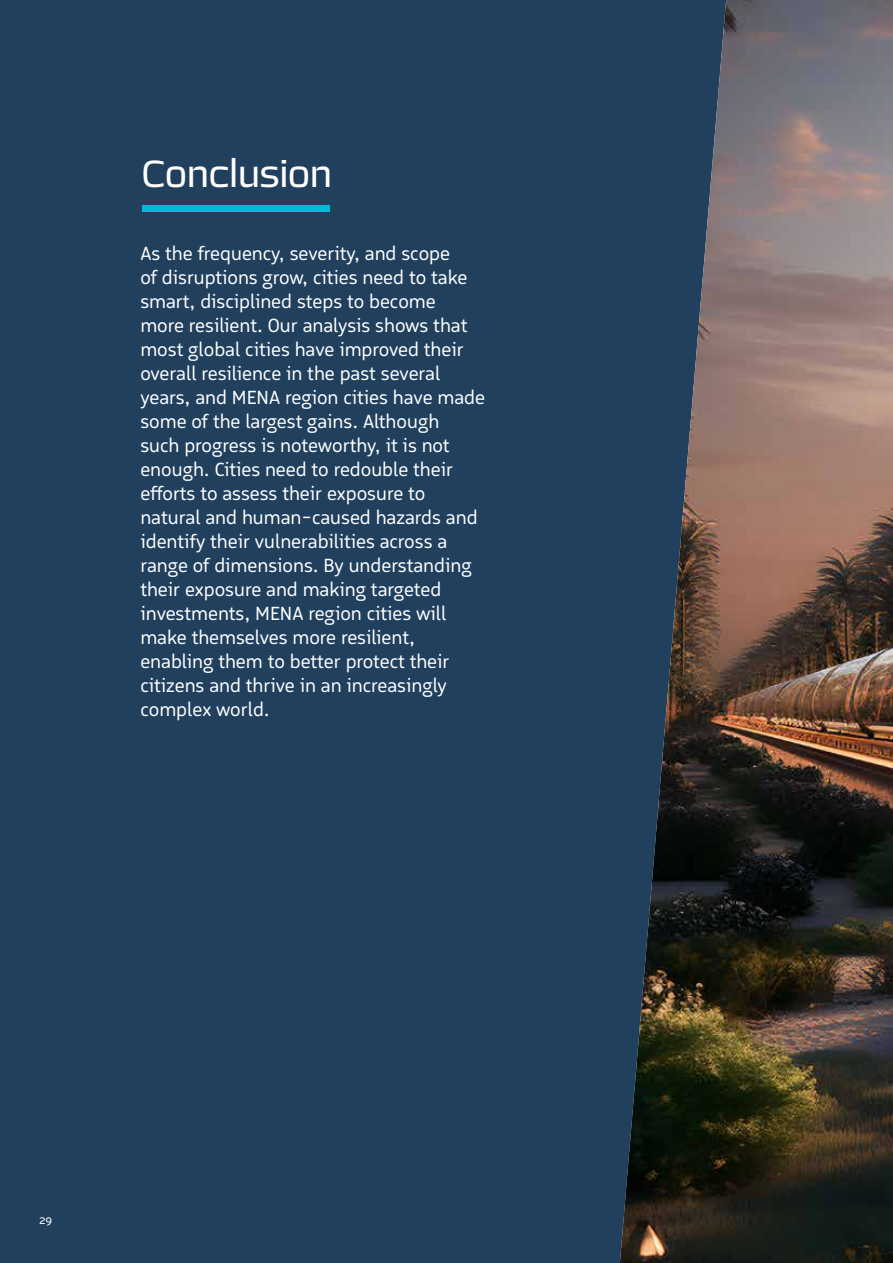
<style>
.page{position:relative;width:893px;height:1263px;background:#20405d}
.page>*{position:absolute;margin:0;border:0;box-sizing:border-box;transform-origin:0 0}
.t1{font:37.5px "Certo Sans";letter-spacing:-.025em;color:#fff}
.t2{font:19.5px/24px "Logical";color:#fff}
.t3{font:12px "Logical";color:#fff}
</style>
<div class="page">
<div style="left:143px;top:206px;width:187px;height:6px;background:#00bcda"></div>
<img style="left:620px;top:0;width:273px;height:1263px">
<h1 class="t1" style="left:141px;top:149px;width:193px">Conclusion</h1>
<p class="t2" style="left:140px;top:241px;width:346px">As the frequency, severity, and scope<br>of disruptions grow, cities need to take smart, disciplined steps to become<br>more resilient. Our analysis shows that most global cities have improved their overall resilience in the past several years, and MENA region cities have made some of the largest gains. Although<br>such progress is noteworthy, it is not enough. Cities need to redouble their efforts to assess their exposure to natural and human-caused hazards and identify their vulnerabilities across a range of dimensions. By understanding their exposure and making targeted investments, MENA region cities will make themselves more resilient, enabling them to better protect their citizens and thrive in an increasingly complex world.</p>
<p class="t3" style="left:39px;top:1212px;width:15px">29</p>
</div>
